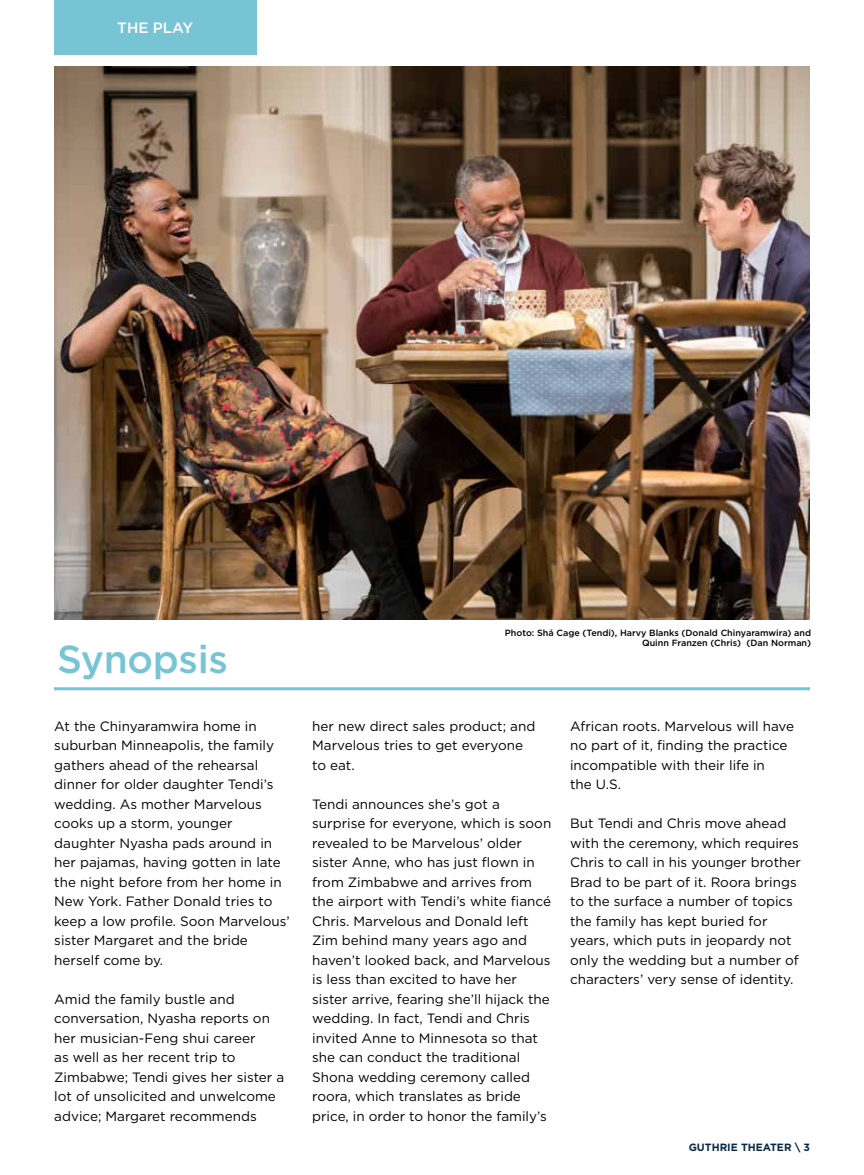
<style>
.page{position:relative;width:864px;height:1175px;background:#fff}
.page>*{position:absolute;margin:0;border:0;box-sizing:border-box;transform-origin:0 0}
.t1{font:500 39px "Gotham";letter-spacing:-.01em;color:#77c4d5}
.t2{font:500 15px "Gotham";color:#fff}
.t3{font:13.5px/19.5px "Gotham";color:#000}
.t4{font:700 10.5px "Gotham";color:#082a47}
.t5{font:500 9px/9.9px "Gotham";color:#000;text-align:right}
</style>
<div class="page">
<div style="left:54px;top:0;width:202px;height:54px;background:#77c4d5"></div>
<hr style="left:54px;top:687px;width:756px;height:3px;background:#77c4d5">
<img style="left:54px;top:66px;width:756px;height:554px">
<p class="t2" style="left:117px;top:18px;width:77px">THE PLAY</p>
<h1 class="t1" style="left:57px;top:634px;width:173px">Synopsis</h1>
<p class="t3" style="left:54px;top:716px;width:237px">At the Chinyaramwira home in suburban Minneapolis, the family gathers ahead of the rehearsal dinner for older daughter Tendi’s wedding. As mother Marvelous cooks up a storm, younger daughter Nyasha pads around in her pajamas, having gotten in late the night before from her home in<br>New York. Father Donald tries to keep a low profile. Soon Marvelous’ sister Margaret and the bride herself come by.</p>
<p class="t3" style="left:54px;top:989px;width:231px">Amid the family bustle and conversation, Nyasha reports on her musician-Feng shui career<br>as well as her recent trip to<br>Zimbabwe; Tendi gives her sister a lot of unsolicited and unwelcome advice; Margaret recommends</p>
<p class="t5" style="left:505px;top:628px;width:308px">Photo: Shá Cage (Tendi), Harvy Blanks (Donald Chinyaramwira) and<br>Quinn Franzen (Chris) (Dan Norman)</p>
<p class="t3" style="left:312px;top:716px;width:225px">her new direct sales product; and<br>Marvelous tries to get everyone to eat.</p>
<p class="t3" style="left:312px;top:794px;width:241px">Tendi announces she’s got a surprise for everyone, which is soon revealed to be Marvelous’ older sister Anne, who has just flown in from Zimbabwe and arrives from the airport with Tendi’s white fiancé Chris. Marvelous and Donald left Zim behind many years ago and haven’t looked back, and Marvelous is less than excited to have her sister arrive, fearing she’ll hijack the wedding. In fact, Tendi and Chris invited Anne to Minnesota so that she can conduct the traditional Shona wedding ceremony called roora, which translates as bride price, in order to honor the family’s</p>
<p class="t3" style="left:570px;top:715px;width:225px">African roots. Marvelous will have no part of it, finding the practice incompatible with their life in<br>the U.S.</p>
<p class="t3" style="left:570px;top:813px;width:232px">But Tendi and Chris move ahead with the ceremony, which requires<br>Chris to call in his younger brother<br>Brad to be part of it. Roora brings to the surface a number of topics the family has kept buried for years, which puts in jeopardy not only the wedding but a number of characters’ very sense of identity.</p>
<p class="t4" style="left:689px;top:1140px;width:123px">GUTHRIE THEATER \ 3</p>
</div>
